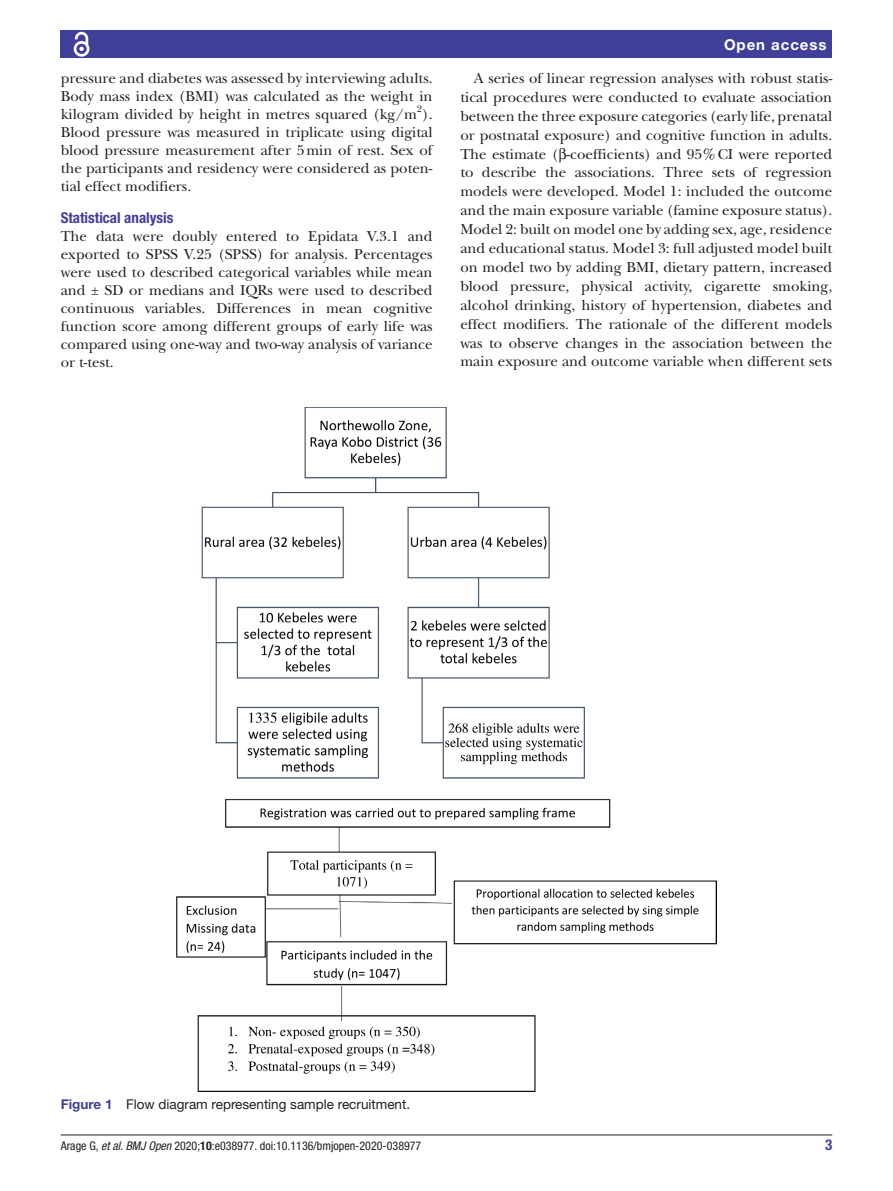
<style>
.page{position:relative;width:893px;height:1191px;background:#fff}
.page>*{position:absolute;margin:0;border:0;box-sizing:border-box;transform-origin:0 0}
.t1{font:15px/18.9px "New Baskerville";color:#231f20;text-align:justify}
.t2{font:700 condensed 15px "Helvetica Neue LT Std";color:#414099}
.t3{font:700 15px "Helvetica Neue LT Std";letter-spacing:.065em;color:#fff}
.t4{font:13.5px "Helvetica Neue LT Std";color:#231f20}
.t5{font:condensed 12px "Helvetica Neue LT Std";color:#231f20}
.t6{font:9.9px "New Baskerville";color:#231f20}
.s1{font-weight:700;color:#414099}
.s2{font-style:italic}
.s3{font-weight:700}
</style>
<div class="page">
<hr style="left:61px;top:1134px;width:771px;height:1px;background:#231f20">
<div style="left:61px;top:31px;width:771px;height:27px;background:#414099"></div>
<svg style="left:73px;top:31px;width:17px;height:26px"></svg>
<img style="left:176px;top:407px;width:540px;height:684px">
<p class="t1" style="left:61px;top:69px;width:373px;line-height:18px">pressure and diabetes was assessed by interviewing adults.<br>Body mass index (BMI) was calculated as the weight in kilogram divided by height in metres squared (kg/m ).</p>
<p class="t6" style="left:417px;top:103px;width:7px">2</p>
<p class="t1" style="left:61px;top:123px;width:373px;line-height:18px">Blood pressure was measured in triplicate using digital blood pressure measurement after 5min of rest. Sex of the participants and residency were considered as poten&shy;tial effect modifiers.</p>
<p class="t2" style="left:61px;top:208px;width:114px">Statistical analysis</p>
<p class="t1" style="left:61px;top:227px;width:373px;line-height:18px">The data were doubly entered to Epidata V.3.1 and exported to SPSS V.25 (SPSS) for analysis. Percentages were used to described categorical variables while mean and ± SD or medians and IQRs were used to described continuous variables. Differences in mean cognitive function score among different groups of early life was compared using one-way and two-way analysis of variance or t-test.</p>
<p class="t3" style="left:724px;top:35px;width:104px">Open access</p>
<p class="t1" style="left:460px;top:69px;width:373px;text-indent:14px">A series of linear regression analyses with robust statis&shy;tical procedures were conducted to evaluate association between the three exposure categories (early life, prenatal or postnatal exposure) and cognitive function in adults.<br>The estimate ( -coefficients) and 95%CI were reported to describe the associations. Three sets of regression models were developed. Model 1: included the outcome and the main exposure variable (famine exposure status).<br>Model 2: built on model one by adding sex, age, residence and educational status. Model 3: full adjusted model built on model two by adding BMI, dietary pattern, increased blood pressure, physical activity, cigarette smoking, alcohol drinking, history of hypertension, diabetes and effect modifiers. The rationale of the different models was to observe changes in the association between the main exposure and outcome variable when different sets</p>
<p class="t4" style="left:61px;top:1096px;width:351px"><span class="s1">Figure 1</span> Flow diagram representing sample recruitment.</p>
<p class="t5" style="left:61px;top:1138px;width:362px">Arage G, <span class="s2">et al</span>. <span class="s2">BMJ Open</span> 2020;<span class="s3">10</span>:e038977. doi:10.1136/bmjopen-2020-038977</p>
<p class="t2" style="left:825px;top:1135px;width:9px">3</p>
</div>
